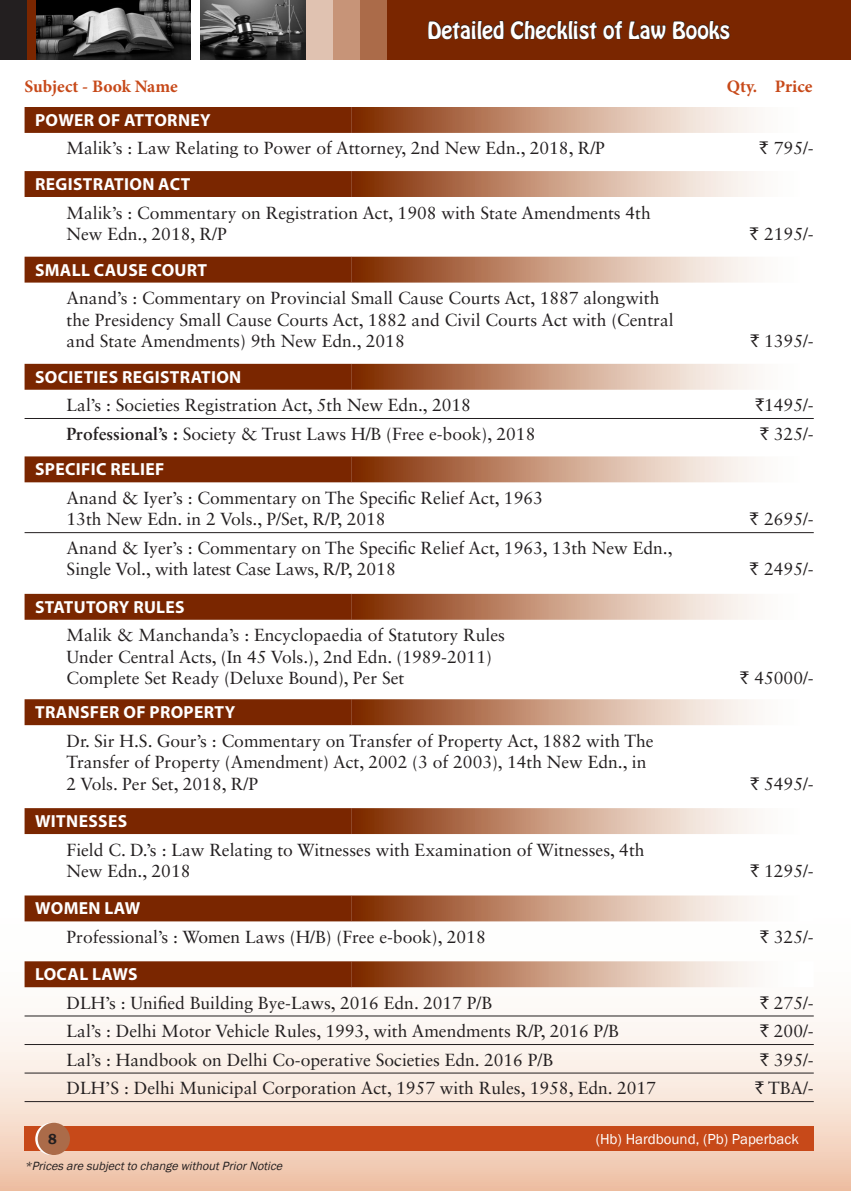
<style>
.page{position:relative;width:851px;height:1191px;background:#fff}
.page>*{position:absolute;margin:0;border:0;box-sizing:border-box;transform-origin:0 0}
.t1{font:21px "Hobo Std";color:#fff}
.TOC3_bottom{font:17.5px/21.5px "Sabon LT Std";color:#231f20}
.TOC3{font:17.5px "Sabon LT Std";color:#231f20}
.TOC3_top_bottom{font:17.5px/21.5px "Sabon LT Std";color:#231f20}
.TOC2{font:700 17.5px "Myriad Pro";letter-spacing:.02em;color:#fff}
.TOC1{font:700 17.5px "Minion Pro";color:#c74919}
.t2{font:14.88px "Franklin Gothic";color:#fff}
.t3{font:600 14.88px "Franklin Gothic";color:#231f20}
.t4{font:italic 12.25px "Franklin Gothic";color:#231f20}
.s1{font-family:"Rupee Foradian"}
.s2{font-weight:700}
</style>
<div class="page">
<svg style="left:0;top:808px;width:850px;height:383px"></svg>
<div style="left:387px;top:0;width:463px;height:60px;background:#7a2600"></div>
<div style="left:359px;top:0;width:28px;height:60px;background:#ab6b49"></div>
<div style="left:332px;top:0;width:27px;height:60px;background:#c79478"></div>
<div style="left:305px;top:0;width:27px;height:60px;background:#e0c2b1"></div>
<div style="left:0;top:0;width:27px;height:60px;background:#231f20"></div>
<div style="left:27px;top:0;width:10px;height:60px;background:#7a2600"></div>
<img style="left:37px;top:0;width:154px;height:60px">
<img style="left:201px;top:0;width:104px;height:60px">
<svg style="left:428px;top:20px;width:76px;height:20px"></svg>
<svg style="left:510px;top:20px;width:156px;height:20px"></svg>
<svg style="left:672px;top:20px;width:58px;height:20px"></svg>
<div style="left:25px;top:1126px;width:788px;height:25px;background:#c74919"></div>
<svg style="left:35px;top:1122px;width:32px;height:33px"></svg>
<div style="left:38px;top:1122px;width:32px;height:33px;background:#ab6b49;border-radius:50%"></div>
<div style="left:25px;top:107px;width:326px;height:26px;background:#7a2600"></div>
<svg style="left:351px;top:107px;width:405px;height:26px;background:#c69a82"></svg>
<div style="left:25px;top:171px;width:326px;height:26px;background:#7a2600"></div>
<svg style="left:351px;top:171px;width:405px;height:26px;background:#c69a82"></svg>
<div style="left:25px;top:257px;width:326px;height:25px;background:#7a2600"></div>
<svg style="left:351px;top:257px;width:405px;height:25px;background:#c69a81"></svg>
<div style="left:25px;top:364px;width:326px;height:26px;background:#7a2600"></div>
<svg style="left:351px;top:364px;width:405px;height:26px;background:#c79b83"></svg>
<hr style="left:25px;top:418px;width:788px;height:1px;background:#231f20">
<div style="left:25px;top:456px;width:326px;height:26px;background:#7a2600"></div>
<svg style="left:351px;top:456px;width:405px;height:26px;background:#c79b84"></svg>
<hr style="left:25px;top:532px;width:788px;height:1px;background:#231f20">
<div style="left:25px;top:594px;width:326px;height:26px;background:#7a2600"></div>
<svg style="left:351px;top:594px;width:405px;height:26px;background:#c79b83"></svg>
<div style="left:25px;top:699px;width:326px;height:26px;background:#7a2600"></div>
<svg style="left:351px;top:699px;width:405px;height:26px;background:#c79b83"></svg>
<div style="left:25px;top:808px;width:326px;height:26px;background:#7a2600"></div>
<svg style="left:351px;top:808px;width:462px;height:26px"></svg>
<div style="left:25px;top:895px;width:326px;height:26px;background:#7a2600"></div>
<svg style="left:351px;top:895px;width:462px;height:26px"></svg>
<div style="left:25px;top:961px;width:326px;height:26px;background:#7a2600"></div>
<svg style="left:351px;top:961px;width:462px;height:26px"></svg>
<hr style="left:25px;top:1015px;width:788px;height:1px;background:#231f20">
<hr style="left:25px;top:1044px;width:788px;height:1px;background:#231f20">
<hr style="left:25px;top:1072px;width:788px;height:1px;background:#231f20">
<hr style="left:25px;top:1101px;width:788px;height:1px;background:#231f20">
<p class="t1" style="left:427px;top:16px;width:304px">Detailed Checklist of Law Books</p>
<p class="TOC1" style="left:25px;top:74px;width:155px">Subject - Book Name</p>
<p class="TOC1" style="left:726px;top:74px;width:87px">Qty. Price</p>
<p class="TOC2" style="left:35px;top:109px;width:177px">POWER OF ATTORNEY</p>
<p class="TOC3_top_bottom" style="left:67px;top:137px;width:540px">Malik’s : Law Relating to Power of Attorney, 2nd New Edn., 2018, R/P</p>
<p class="TOC3_top_bottom" style="left:759px;top:137px;width:56px"><span class="s1">`</span> 795/-</p>
<p class="TOC2" style="left:35px;top:173px;width:157px">REGISTRATION ACT</p>
<p class="TOC3_top_bottom" style="left:67px;top:201px;width:585px">Malik’s : Commentary on Registration Act, 1908 with State Amendments 4th<br>New Edn., 2018, R/P</p>
<p class="TOC3_top_bottom" style="left:749px;top:223px;width:65px"><span class="s1">`</span> 2195/-</p>
<p class="TOC2" style="left:35px;top:258px;width:174px">SMALL CAUSE COURT</p>
<p class="TOC3_top_bottom" style="left:67px;top:287px;width:608px">Anand’s : Commentary on Provincial Small Cause Courts Act, 1887 alongwith the Presidency Small Cause Courts Act, 1882 and Civil Courts Act with (Central and State Amendments) 9th New Edn., 2018</p>
<p class="TOC3_top_bottom" style="left:750px;top:330px;width:65px"><span class="s1">`</span> 1395/-</p>
<p class="TOC2" style="left:35px;top:365px;width:208px">SOCIETIES REGISTRATION</p>
<p class="TOC3" style="left:67px;top:395px;width:406px">Lal’s : Societies Registration Act, 5th New Edn., 2018</p>
<p class="TOC3" style="left:755px;top:395px;width:60px"><span class="s1">`</span>1495/-</p>
<p class="TOC3_bottom" style="left:67px;top:423px;width:470px"><span class="s2">Professional’s :</span> Society &amp; Trust Laws H/B (Free e-book), 2018</p>
<p class="TOC3_bottom" style="left:760px;top:423px;width:55px"><span class="s1">`</span> 325/-</p>
<p class="TOC2" style="left:35px;top:458px;width:131px">SPECIFIC RELIEF</p>
<p class="TOC3" style="left:67px;top:487px;width:478px">Anand &amp; Iyer’s : Commentary on The Specific Relief Act, 1963</p>
<p class="TOC3" style="left:67px;top:509px;width:320px">13th New Edn. in 2 Vols., P/Set, R/P, 2018</p>
<p class="TOC3" style="left:749px;top:509px;width:65px"><span class="s1">`</span> 2695/-</p>
<p class="TOC3_bottom" style="left:67px;top:537px;width:607px">Anand &amp; Iyer’s : Commentary on The Specific Relief Act, 1963, 13th New Edn.,<br>Single Vol., with latest Case Laws, R/P, 2018</p>
<p class="TOC3_bottom" style="left:749px;top:558px;width:65px"><span class="s1">`</span> 2495/-</p>
<p class="TOC2" style="left:35px;top:595px;width:151px">STATUTORY RULES</p>
<p class="TOC3_bottom" style="left:67px;top:624px;width:440px">Malik &amp; Manchanda’s : Encyclopaedia of Statutory Rules<br>Under Central Acts, (In 45 Vols.), 2nd Edn. (1989-2011)<br>Complete Set Ready (Deluxe Bound), Per Set</p>
<p class="TOC2" style="left:35px;top:701px;width:202px">TRANSFER OF PROPERTY</p>
<p class="TOC3_bottom" style="left:67px;top:729px;width:588px">Dr. Sir H.S. Gour’s : Commentary on Transfer of Property Act, 1882 with The<br>Transfer of Property (Amendment) Act, 2002 (3 of 2003), 14th New Edn., in<br>2 Vols. Per Set, 2018, R/P</p>
<p class="TOC2" style="left:35px;top:809px;width:94px">WITNESSES</p>
<p class="TOC3_bottom" style="left:67px;top:838px;width:579px">Field C. D.’s : Law Relating to Witnesses with Examination of Witnesses, 4th<br>New Edn., 2018</p>
<p class="TOC3_bottom" style="left:740px;top:667px;width:75px"><span class="s1">`</span> 45000/-</p>
<p class="TOC3_bottom" style="left:750px;top:772px;width:65px"><span class="s1">`</span> 5495/-</p>
<p class="TOC3_bottom" style="left:750px;top:860px;width:65px"><span class="s1">`</span> 1295/-</p>
<p class="TOC2" style="left:35px;top:897px;width:107px">WOMEN LAW</p>
<p class="TOC3_bottom" style="left:67px;top:926px;width:420px">Professional’s : Women Laws (H/B) (Free e-book), 2018</p>
<p class="TOC3_bottom" style="left:760px;top:926px;width:55px"><span class="s1">`</span> 325/-</p>
<p class="TOC2" style="left:35px;top:963px;width:104px">LOCAL LAWS</p>
<p class="TOC3" style="left:67px;top:992px;width:427px">DLH’s : Unified Building Bye-Laws, 2016 Edn. 2017 P/B</p>
<p class="TOC3" style="left:760px;top:992px;width:55px"><span class="s1">`</span> 275/-</p>
<p class="TOC3" style="left:67px;top:1020px;width:554px">Lal’s : Delhi Motor Vehicle Rules, 1993, with Amendments R/P, 2016 P/B</p>
<p class="TOC3" style="left:760px;top:1020px;width:55px"><span class="s1">`</span> 200/-</p>
<p class="TOC3" style="left:67px;top:1049px;width:488px">Lal’s : Handbook on Delhi Co-operative Societies Edn. 2016 P/B</p>
<p class="TOC3" style="left:760px;top:1049px;width:55px"><span class="s1">`</span> 395/-</p>
<p class="TOC3" style="left:67px;top:1077px;width:591px">DLH’S : Delhi Municipal Corporation Act, 1957 with Rules, 1958, Edn. 2017</p>
<p class="TOC3" style="left:755px;top:1077px;width:60px"><span class="s1">`</span> TBA/-</p>
<p class="t3" style="left:48px;top:1130px;width:10px">8</p>
<p class="t2" style="left:595px;top:1129px;width:205px">(Hb) Hardbound, (Pb) Paperback</p>
<p class="t4" style="left:24px;top:1158px;width:262px">*Pricesare subjectto change withoutPriorNotice</p>
</div>
